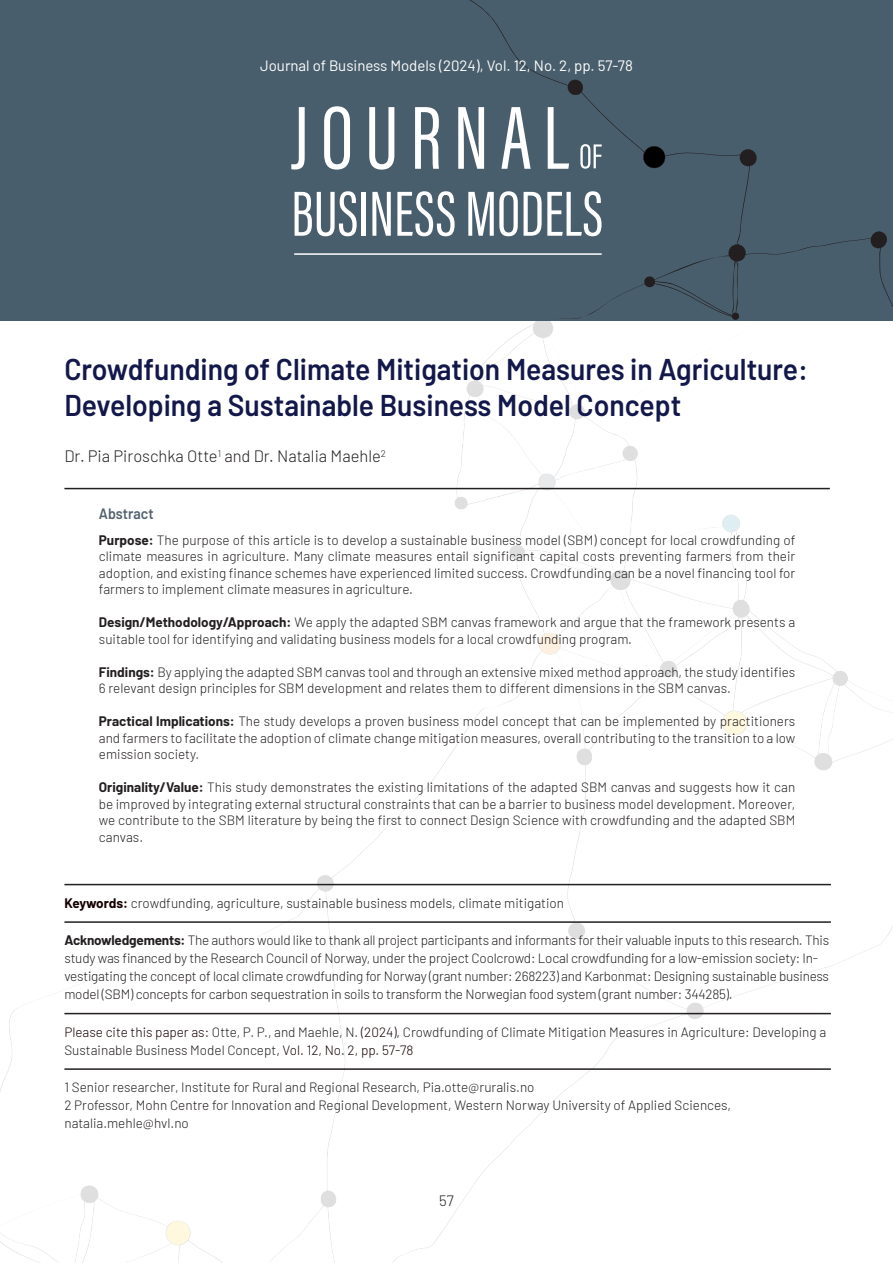
<style>
.page{position:relative;width:893px;height:1263px;background:#fff}
.page>*{position:absolute;margin:0;border:0;box-sizing:border-box;transform-origin:0 0}
.t1{font:600 30px/36px "Barlow";color:#13184a;scale:.94 1}
.t2{font:300 16.5px "Barlow";color:#231f20}
.t3{font:15px "Barlow";color:#fff}
.t4{font:600 15px "Barlow";color:#52616f;scale:.94 1}
.t5{font:300 15px "Barlow";color:#231f20}
.t6{font:300 13.5px/16.5px "Barlow";color:#231f20}
.s1{font-weight:700}
.s2{font-weight:700;color:#150002}
.s3{color:#150002}
</style>
<div class="page">
<img style="left:0;top:472px;width:893px;height:791px">
<div style="left:0;top:0;width:893px;height:321px;background:#495e6c"></div>
<svg style="left:291px;top:0;width:602px;height:472px"></svg>
<hr style="left:64px;top:488px;width:766px;height:1px;background:#231f20">
<hr style="left:64px;top:884px;width:767px;height:1px;background:#231f20">
<hr style="left:64px;top:921px;width:767px;height:2px;background:#231f20">
<hr style="left:64px;top:1013px;width:767px;height:1px;background:#231f20">
<hr style="left:64px;top:1068px;width:767px;height:2px;background:#231f20">
<p class="t3" style="left:260px;top:55px;width:374px">Journal of Business Models (2024), Vol. 12, No. 2, pp. 57-78</p>
<h1 class="t1" style="left:64px;top:349px;width:793px">Crowdfunding of Climate Mitigation Measures in Agriculture:<br>Developing a Sustainable Business Model Concept</h1>
<p class="t2" style="left:64px;top:444px;width:323px">Dr. Pia Piroschka Otte<sup>1</sup> and Dr. Natalia Maehle<sup>2</sup></p>
<p class="t4" style="left:99px;top:503px;width:60px">Abstract</p>
<p class="t6" style="left:99px;top:531px;width:698px;text-align:justify"><span class="s1">Purpose:</span> The purpose of this article is to develop a sustainable business model (SBM) concept for local crowdfunding of climate measures in agriculture. Many climate measures entail significant capital costs preventing farmers from their adoption, and existing finance schemes have experienced limited success. Crowdfunding can be a novel financing tool for farmers to implement climate measures in agriculture.</p>
<p class="t6" style="left:99px;top:613px;width:698px"><span class="s1">Design/Methodology/Approach:</span> We apply the adapted SBM canvas framework and argue that the framework presents a suitable tool for identifying and validating business models for a local crowdfunding program.</p>
<p class="t6" style="left:99px;top:663px;width:698px"><span class="s1">Findings:</span> By applying the adapted SBM canvas tool and through an extensive mixed method approach, the study identifies<br>6 relevant design principles for SBM development and relates them to different dimensions in the SBM canvas.</p>
<p class="t6" style="left:99px;top:712px;width:698px;text-align:justify"><span class="s1">Practical Implications:</span> The study develops a proven business model concept that can be implemented by practitioners and farmers to facilitate the adoption of climate change mitigation measures, overall contributing to the transition to a low emission society.</p>
<p class="t6" style="left:99px;top:778px;width:698px;text-align:justify"><span class="s1">Originality/Value:</span> This study demonstrates the existing limitations of the adapted SBM canvas and suggests how it can be improved by integrating external structural constraints that can be a barrier to business model development. Moreover, we contribute to the SBM literature by being the first to connect Design Science with crowdfunding and the adapted SBM canvas.</p>
<p class="t6" style="left:64px;top:894px;width:501px"><span class="s2">Keywords:</span> crowdfunding, agriculture, sustainable business models, climate mitigation</p>
<p class="t6" style="left:64px;top:930px;width:766px;line-height:18px"><span class="s1">Acknowledgements:</span> The authors would like to thank all project participants and informants for their valuable inputs to this research. This study was financed by the Research Council of Norway, under the project Coolcrowd: Local crowdfunding for a low-emission society: In&shy;vestigating the concept of local climate crowdfunding for Norway (grant number: 268223) and Karbonmat: Designing sustainable business model (SBM) concepts for carbon sequestration in soils to transform the Norwegian food system (grant number: 344285).</p>
<p class="t6" style="left:64px;top:1022px;width:763px;line-height:18px"><span class="s3">Please cite this paper as:</span> Otte, P. P., and Maehle, N. <span class="s3">(2024),</span> Crowdfunding of Climate Mitigation Measures in Agriculture: Developing a<br>Sustainable Business Model Concept<span class="s3">, Vol. 12, No. 2, pp. 57-78</span></p>
<p class="t6" style="left:64px;top:1077px;width:668px;line-height:18px">1 Senior researcher, Institute for Rural and Regional Research, Pia.otte@ruralis.no<br>2 Professor, Mohn Centre for Innovation and Regional Development, Western Norway University of Applied Sciences, natalia.mehle@hvl.no</p>
<p class="t5" style="left:439px;top:1190px;width:16px">57</p>
</div>
